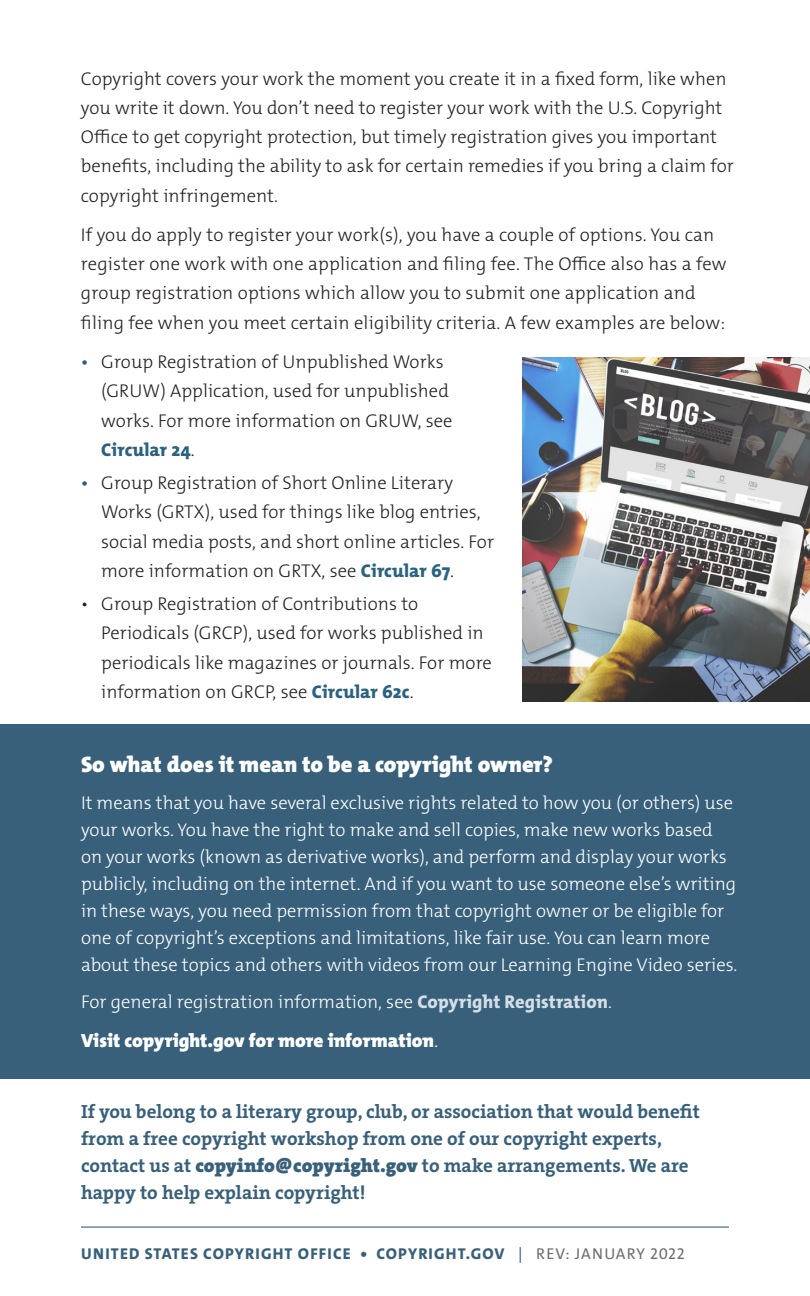
<style>
.page{position:relative;width:810px;height:1296px;background:#fff}
.page>*{position:absolute;margin:0;border:0;box-sizing:border-box;transform-origin:0 0}
.Body_Text{font:900 22.5px "The Mix Os F";color:#fff}
.Body_Text-2{font:19.12px/27px "The Serif HP7 Bld";color:#38607a}
.Body_Text-3{font:900 19.12px "The Mix Os F";color:#fff}
.Body_Text-4{font:300 18.45px/29.2px "The Mix Os F";letter-spacing:.005em;color:#231f20}
.Body_Text-5{font:300 18.45px/27px "The Mix Os F";color:#fff}
.t1{font:800 15.75px "The Sans C4 s";letter-spacing:.075em;color:#38607a}
.s1{font-weight:400;color:#2b627f}
.s2{font-weight:800;color:#2b627f}
.s3{font-weight:800;color:#d3dee6}
.s4{font-weight:300}
.s5{font-family:"The Serif HP9 Blk"}
.s6{font-weight:400}
.s7{font-weight:400;color:#6c6d70}
</style>
<div class="page">
<div style="left:0;top:724px;width:810px;height:354px;background:#38607a"></div>
<hr style="left:81px;top:1227px;width:648px;height:1px;background:#38607a">
<img style="left:523px;top:357px;width:287px;height:344px">
<p class="Body_Text-4" style="left:81px;top:64px;width:655px">Copyright covers your work the moment you create it in a fixed form, like when you write it down. You don’t need to register your work with the U.S. Copyright Office to get copyright protection, but timely registration gives you important benefits, including the ability to ask for certain remedies if you bring a claim for copyright infringement.</p>
<p class="Body_Text-4" style="left:81px;top:220px;width:647px">If you do apply to register your work(s), you have a couple of options. You can register one work with one application and filing fee. The Office also has a few group registration options which allow you to submit one application and filing fee when you meet certain eligibility criteria. A few examples are below:</p>
<p class="Body_Text-4" style="left:101px;top:347px;width:353px;text-indent:-20px"><span class="s1">•</span> Group Registration of Unpublished Works (GRUW) Application, used for unpublished works. For more information on GRUW, see <span class="s2">Circular 24</span>.</p>
<p class="Body_Text-4" style="left:101px;top:468px;width:394px;text-indent:-20px"><span class="s1">•</span> Group Registration of Short Online Literary Works (GRTX), used for things like blog entries, social media posts, and short online articles. For more information on GRTX, see <span class="s2">Circular 67</span>.</p>
<p class="Body_Text-4" style="left:101px;top:589px;width:392px;text-indent:-20px">• Group Registration of Contributions to Periodicals (GRCP), used for works published in periodicals like magazines or journals. For more information on GRCP, see <span class="s2">Circular 62c</span>.</p>
<p class="Body_Text" style="left:81px;top:750px;width:473px">So what does it mean to be a copyright owner?</p>
<p class="Body_Text-5" style="left:81px;top:789px;width:658px">It means that you have several exclusive rights related to how you (or others) use your works. You have the right to make and sell copies, make new works based on your works (known as derivative works), and perform and display your works publicly, including on the internet. And if you want to use someone else’s writing in these ways, you need permission from that copyright owner or be eligible for one of copyright’s exceptions and limitations, like fair use. You can learn more about these topics and others with videos from our Learning Engine Video series.</p>
<p class="Body_Text-5" style="left:81px;top:988px;width:532px">For general registration information, see <span class="s3">Copyright Registration</span>.</p>
<p class="Body_Text-3" style="left:81px;top:1029px;width:359px">Visit copyright.gov for more information<span class="s4">.</span></p>
<p class="Body_Text-2" style="left:81px;top:1098px;width:621px">If you belong to a literary group, club, or association that would benefit from a free copyright workshop from one of our copyright experts, contact us at <span class="s5">copyinfo@copyright.gov</span> to make arrangements. We are happy to help explain copyright!</p>
<p class="t1" style="left:81px;top:1244px;width:605px">UNITED STATES COPYRIGHT OFFICE • COPYRIGHT.GOV <span class="s6">|</span> <span class="s7">REV: JANUARY 2022</span></p>
</div>
